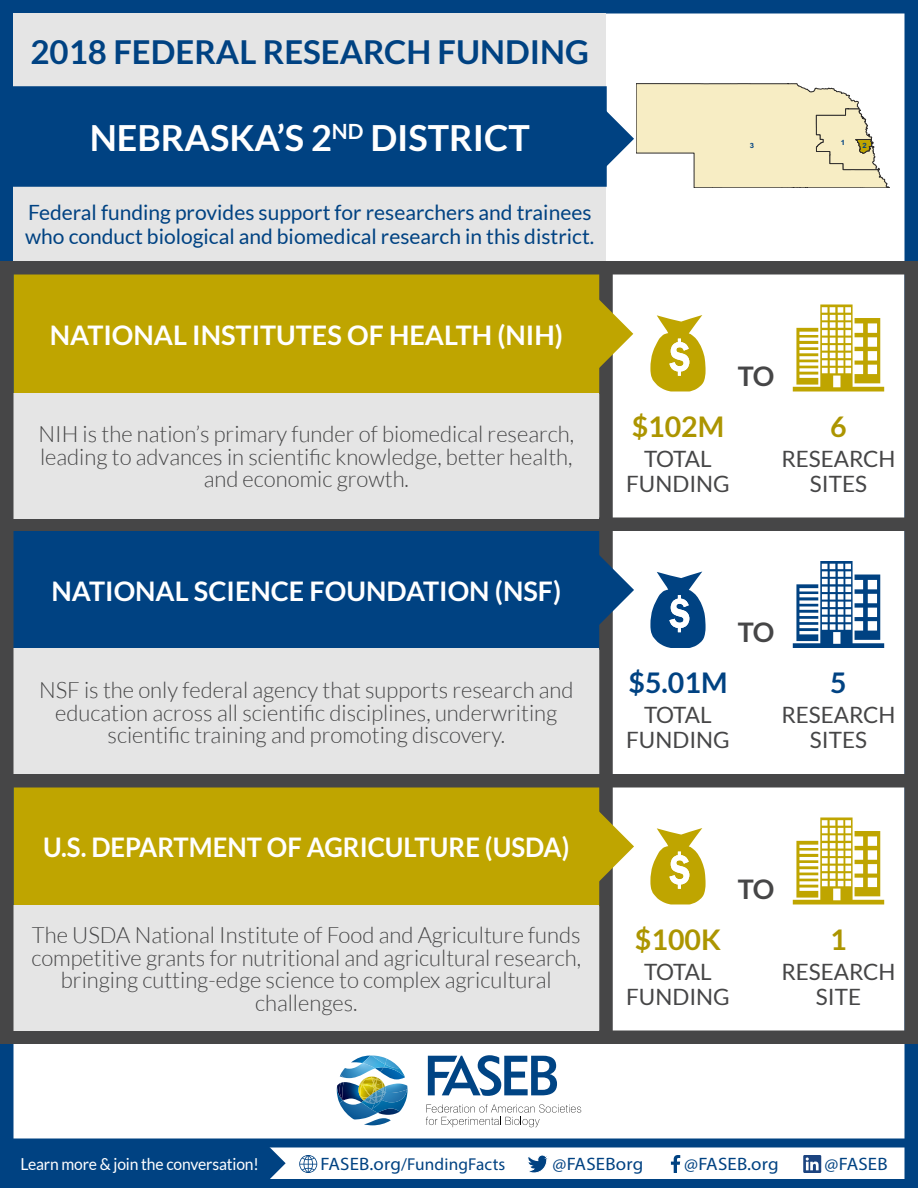
<style>
.page{position:relative;width:918px;height:1188px;background:#fff}
.page>*{position:absolute;margin:0;border:0;box-sizing:border-box;transform-origin:0 0}
.t1{font:700 36px "Lato";color:#fff}
.t2{font:700 33px "Lato";color:#004282}
.t3{font:700 28.5px "Lato";color:#ac9500}
.t4{font:700 28.5px "Lato";color:#004282}
.t5{font:700 27px "Lato";color:#fff}
.t6{font:700 27px "Lato";color:#fff;scale:.95 1}
.t7{font:700 27px "Lato";color:#464647}
.t8{font:300 22.5px/22.5px "Lato";color:#464647;text-align:center}
.t9{font:22.5px/25.5px "Lato";color:#464647;text-align:center}
.t10{font:21px/24px "Lato";color:#004282}
.t11{font:18px "Myriad Pro";letter-spacing:.01em;color:#004282;scale:1.05 1}
.t12{font:17.25px "Myriad Pro";letter-spacing:.01em;color:#004282}
.t13{font:16.5px "Lato";letter-spacing:-.01em;color:#fff;scale:.95 1}
.t14{font:700 7.2px "Arial";color:#004282;scale:1.08 1}
.s1{font-size:18px}
</style>
<div class="page">
<svg style="left:426px;top:1104px;width:155px;height:23px"></svg>
<svg style="left:428px;top:1055px;width:129px;height:41px"></svg>
<img style="left:337px;top:1056px;width:71px;height:69px">
<svg style="left:266px;top:1148px;width:20px;height:30px"></svg>
<div style="left:0;top:1143px;width:266px;height:41px;background:#004282"></div>
<div style="left:0;top:1138px;width:918px;height:50px;border:9px solid #004282"></div>
<svg style="left:299px;top:1155px;width:18px;height:18px"></svg>
<svg style="left:528px;top:1155px;width:20px;height:18px"></svg>
<svg style="left:671px;top:1155px;width:9px;height:18px"></svg>
<svg style="left:803px;top:1155px;width:18px;height:18px"></svg>
<div style="left:14px;top:788px;width:585px;height:117px;background:#bfa500"></div>
<div style="left:14px;top:531px;width:585px;height:118px;background:#004282"></div>
<div style="left:13px;top:530px;width:587px;height:120px;border:2px solid #004282"></div>
<div style="left:14px;top:274px;width:585px;height:119px;background:#bfa500"></div>
<div style="left:13px;top:274px;width:587px;height:120px;border:2px solid #bfa500"></div>
<div style="left:599px;top:263px;width:14px;height:774px;background:#464647"></div>
<svg style="left:597px;top:547px;width:37px;height:86px"></svg>
<svg style="left:597px;top:291px;width:36px;height:85px"></svg>
<div style="left:0;top:0;width:14px;height:1188px;background:#004282"></div>
<div style="left:904px;top:0;width:14px;height:1188px;background:#004282"></div>
<div style="left:0;top:1030px;width:918px;height:14px;background:#464647"></div>
<div style="left:0;top:518px;width:918px;height:13px;background:#464647"></div>
<div style="left:0;top:774px;width:918px;height:14px;background:#464647"></div>
<div style="left:904px;top:261px;width:14px;height:783px;background:#464647"></div>
<div style="left:14px;top:393px;width:585px;height:125px;background:#e5e5e5"></div>
<div style="left:14px;top:649px;width:585px;height:125px;background:#e5e5e5"></div>
<div style="left:14px;top:905px;width:585px;height:125px;background:#e5e5e5"></div>
<svg style="left:650px;top:828px;width:56px;height:76px"></svg>
<svg style="left:793px;top:818px;width:91px;height:87px"></svg>
<div style="left:0;top:0;width:918px;height:14px;background:#004282"></div>
<div style="left:0;top:261px;width:14px;height:783px;background:#464647"></div>
<svg style="left:599px;top:804px;width:35px;height:85px"></svg>
<svg style="left:650px;top:572px;width:56px;height:76px"></svg>
<svg style="left:793px;top:561px;width:91px;height:87px"></svg>
<svg style="left:650px;top:315px;width:56px;height:77px"></svg>
<svg style="left:793px;top:305px;width:91px;height:87px"></svg>
<div style="left:14px;top:14px;width:592px;height:74px;background:#e5e5e5"></div>
<div style="left:14px;top:186px;width:592px;height:75px;background:#e5e5e5"></div>
<div style="left:14px;top:87px;width:592px;height:99px;background:#004282"></div>
<div style="left:13px;top:86px;width:594px;height:101px;border:2px solid #004282"></div>
<div style="left:0;top:261px;width:918px;height:13px;background:#464647"></div>
<svg style="left:591px;top:84px;width:299px;height:104px"></svg>
<h2 class="t2" style="left:30px;top:33px;width:560px">2018 FEDERAL RESEARCH FUNDING</h2>
<h1 class="t1" style="left:90px;top:117px;width:442px">NEBRASKA’S 2<sup>ND</sup> DISTRICT</h1>
<p class="t10" style="left:25px;top:200px;width:571px">Federal funding provides support for researchers and trainees who conduct biological and biomedical research in this district.</p>
<p class="t5" style="left:50px;top:319px;width:515px">NATIONAL INSTITUTES OF HEALTH (NIH)</p>
<p class="t8" style="left:38px;top:423px;width:537px">NIH is the nation’s primary funder of biomedical research, leading to advances in scientific knowledge, better health, and economic growth.</p>
<p class="t14" style="left:841px;top:138px;width:5px">1</p>
<p class="t14" style="left:750px;top:141px;width:5px">3</p>
<p class="t14" style="left:863px;top:141px;width:5px">2</p>
<p class="t7" style="left:738px;top:360px;width:38px">TO</p>
<p class="t3" style="left:632px;top:410px;width:94px">$102M</p>
<p class="t3" style="left:830px;top:410px;width:18px">6</p>
<p class="t9" style="left:626px;top:445px;width:105px">TOTAL<br>FUNDING</p>
<p class="t9" style="left:781px;top:445px;width:116px">RESEARCH<br>SITES</p>
<p class="t5" style="left:52px;top:576px;width:511px">NATIONAL SCIENCE FOUNDATION (NSF)</p>
<p class="t8" style="left:39px;top:679px;width:536px">NSF is the only federal agency that supports research and education across all scientific disciplines, underwriting scientific training and promoting discovery.</p>
<p class="t7" style="left:738px;top:617px;width:38px">TO</p>
<p class="t4" style="left:628px;top:666px;width:101px">$5.01M</p>
<p class="t4" style="left:830px;top:666px;width:18px">5</p>
<p class="t9" style="left:626px;top:702px;width:105px">TOTAL<br>FUNDING</p>
<p class="t9" style="left:781px;top:702px;width:116px">RESEARCH<br>SITES</p>
<p class="t6" style="left:43px;top:832px;width:556px">U.S. DEPARTMENT OF AGRICULTURE (USDA)</p>
<p class="t8" style="left:31px;top:924px;width:551px">The USDA National Institute of Food and Agriculture funds competitive grants for nutritional and agricultural research, bringing cutting-edge science to complex agricultural challenges.</p>
<p class="t7" style="left:738px;top:873px;width:38px">TO</p>
<p class="t3" style="left:635px;top:923px;width:88px">$100K</p>
<p class="t3" style="left:830px;top:923px;width:18px">1</p>
<p class="t9" style="left:626px;top:958px;width:105px">TOTAL<br>FUNDING</p>
<p class="t9" style="left:781px;top:958px;width:116px">RESEARCH<br>SITE</p>
<p class="t13" style="left:20px;top:1155px;width:252px">Learn more &amp; join the conversation!</p>
<p class="t12" style="left:321px;top:1154px;width:186px"><span class="s1">FASEB.org</span>/FundingFacts</p>
<p class="t11" style="left:553px;top:1153px;width:88px">@FASEBorg</p>
<p class="t11" style="left:684px;top:1153px;width:91px">@FASEB.org</p>
<p class="t11" style="left:825px;top:1153px;width:62px">@FASEB</p>
</div>
